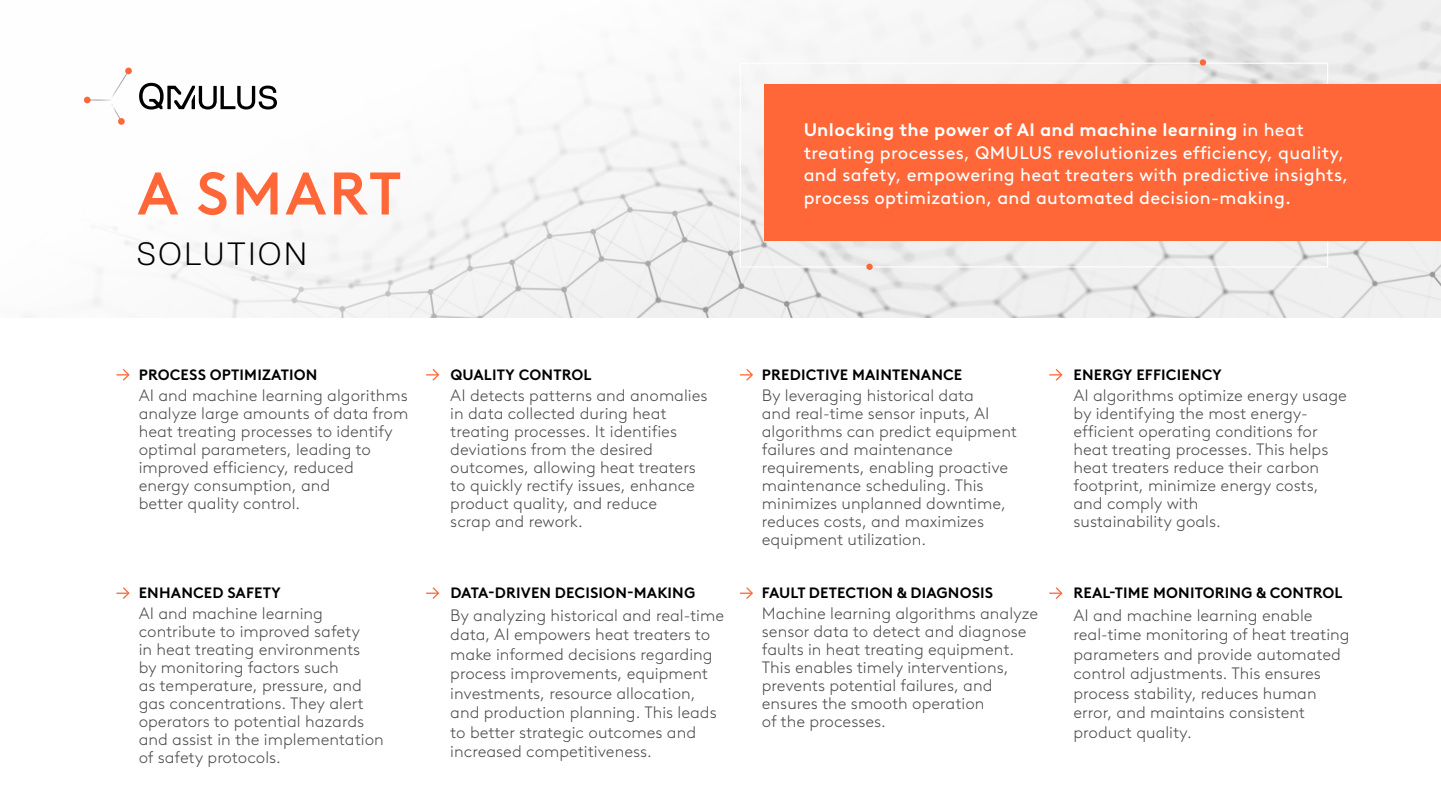
<style>
.page{position:relative;width:1441px;height:810px;background:#fff}
.page>*{position:absolute;margin:0;border:0;box-sizing:border-box;transform-origin:0 0}
.t1{font:500 60px "Brown LL";letter-spacing:.04em;color:#ff6738}
.t2{font:300 32.25px "Replica";letter-spacing:.08em;color:#000}
.t3{font:18px/22.5px "Brown LL";letter-spacing:.02em;color:#fff}
.t4{font:300 16.5px/18px "Brown LL";color:#4b4b4b}
.t5{font:700 15px "Brown LL";letter-spacing:.01em;color:#000}
.s1{font-weight:700}
</style>
<div class="page">
<img style="left:27px;top:0;width:1413px;height:317px">
<svg style="left:116px;top:369px;width:14px;height:12px"></svg>
<svg style="left:426px;top:369px;width:14px;height:12px"></svg>
<svg style="left:739px;top:369px;width:14px;height:12px"></svg>
<svg style="left:1049px;top:369px;width:14px;height:12px"></svg>
<svg style="left:116px;top:587px;width:14px;height:12px"></svg>
<svg style="left:426px;top:587px;width:14px;height:12px"></svg>
<svg style="left:739px;top:587px;width:14px;height:12px"></svg>
<svg style="left:1049px;top:587px;width:14px;height:12px"></svg>
<div style="left:739px;top:63px;width:588px;height:204px;border:1px solid #fff"></div>
<div style="left:764px;top:84px;width:676px;height:157px;background:#ff6738"></div>
<div style="left:1199px;top:59px;width:6px;height:7px;background:#ff6738;border-radius:50%"></div>
<svg style="left:866px;top:264px;width:6px;height:6px"></svg>
<svg style="left:139px;top:83px;width:138px;height:27px"></svg>
<svg style="left:83px;top:67px;width:49px;height:59px"></svg>
<div style="left:125px;top:68px;width:7px;height:6px;background:#ff6738;border-radius:50%"></div>
<div style="left:84px;top:97px;width:7px;height:6px;background:#ff6738;border-radius:50%"></div>
<div style="left:118px;top:118px;width:7px;height:7px;background:#ff6738;border-radius:50%"></div>
<h1 class="t1" style="left:137px;top:147px;width:266px">A SMART</h1>
<h2 class="t2" style="left:137px;top:236px;width:171px">SOLUTION</h2>
<p class="t5" style="left:139px;top:363px;width:180px">PROCESS OPTIMIZATION</p>
<p class="t4" style="left:139px;top:386px;width:271px">AI and machine learning algorithms analyze large amounts of data from heat treating processes to identify optimal parameters, leading to improved efficiency, reduced energy consumption, and<br>better quality control.</p>
<p class="t5" style="left:139px;top:581px;width:144px">ENHANCED SAFETY</p>
<p class="t4" style="left:139px;top:603px;width:247px">AI and machine learning contribute to improved safety<br>in heat treating environments<br>by monitoring factors such<br>as temperature, pressure, and gas concentrations. They alert operators to potential hazards and assist in the implementation of safety protocols.</p>
<p class="t3" style="left:803px;top:117px;width:546px"><span class="s1">Unlocking the power of AI and machine learning</span> in heat treating processes, QMULUS revolutionizes efficiency, quality, and safety, empowering heat treaters with predictive insights, process optimization, and automated decision-making.</p>
<p class="t5" style="left:450px;top:363px;width:143px">QUALITY CONTROL</p>
<p class="t4" style="left:450px;top:386px;width:259px">AI detects patterns and anomalies in data collected during heat treating processes. It identifies deviations from the desired outcomes, allowing heat treaters to quickly rectify issues, enhance product quality, and reduce<br>scrap and rework.</p>
<p class="t5" style="left:450px;top:581px;width:246px">DATA-DRIVEN DECISION-MAKING</p>
<p class="t4" style="left:450px;top:604px;width:275px;line-height:19.5px">By analyzing historical and real-time data, AI empowers heat treaters to make informed decisions regarding process improvements, equipment investments, resource allocation, and production planning. This leads to better strategic outcomes and increased competitiveness.</p>
<p class="t5" style="left:762px;top:363px;width:202px">PREDICTIVE MAINTENANCE</p>
<p class="t4" style="left:761px;top:386px;width:256px">By leveraging historical data<br>and real-time sensor inputs, AI algorithms can predict equipment failures and maintenance requirements, enabling proactive maintenance scheduling. This minimizes unplanned downtime, reduces costs, and maximizes equipment utilization.</p>
<p class="t5" style="left:762px;top:581px;width:233px">FAULT DETECTION &amp; DIAGNOSIS</p>
<p class="t4" style="left:761px;top:603px;width:278px">Machine learning algorithms analyze sensor data to detect and diagnose faults in heat treating equipment.<br>This enables timely interventions, prevents potential failures, and ensures the smooth operation<br>of the processes.</p>
<p class="t5" style="left:1073px;top:363px;width:150px">ENERGY EFFICIENCY</p>
<p class="t4" style="left:1073px;top:386px;width:275px">AI algorithms optimize energy usage by identifying the most energy&shy;efficient operating conditions for heat treating processes. This helps heat treaters reduce their carbon footprint, minimize energy costs, and comply with<br>sustainability goals.</p>
<p class="t5" style="left:1073px;top:581px;width:270px">REAL-TIME MONITORING &amp; CONTROL</p>
<p class="t4" style="left:1073px;top:604px;width:278px;line-height:19.5px">AI and machine learning enable real-time monitoring of heat treating parameters and provide automated control adjustments. This ensures process stability, reduces human error, and maintains consistent product quality.</p>
</div>
